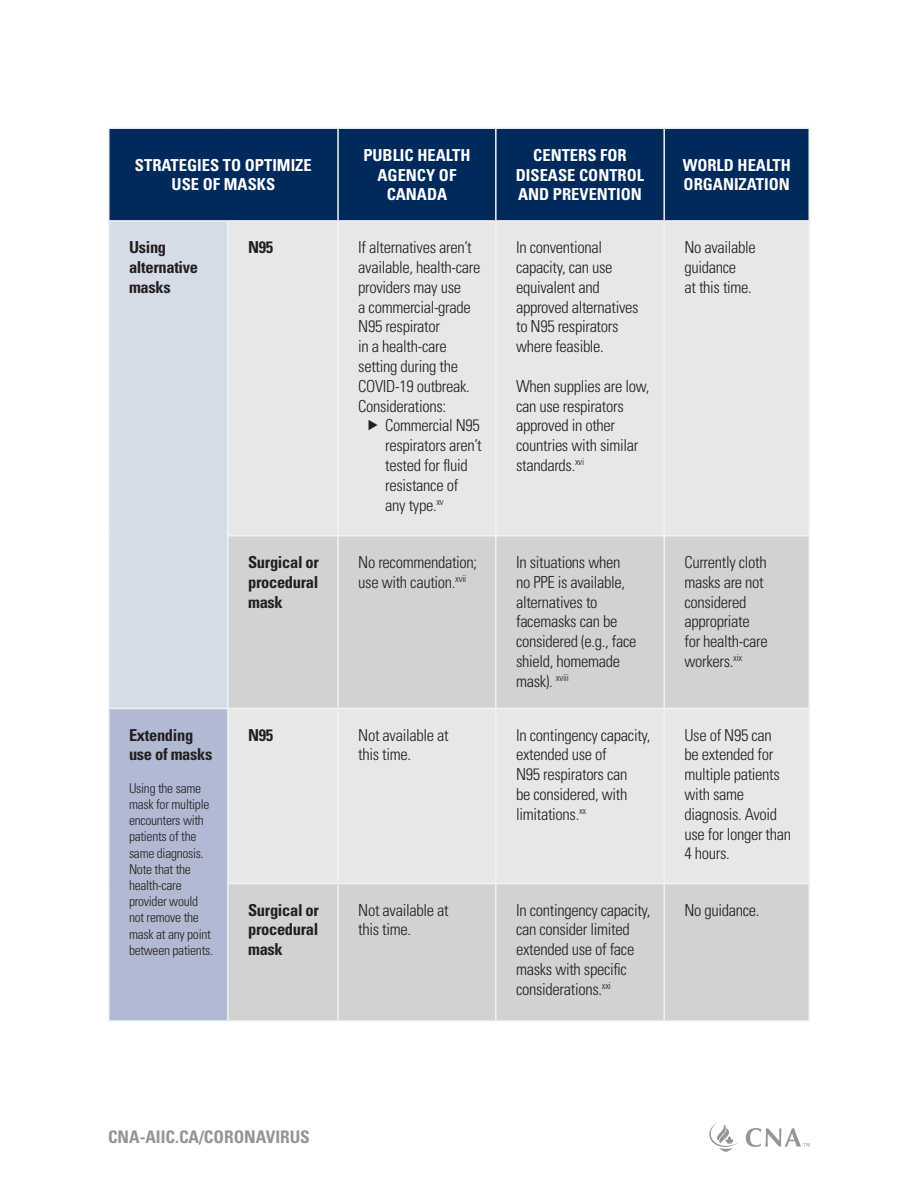
<style>
.page{position:relative;width:918px;height:1188px;background:#fff}
.page>*{position:absolute;margin:0;border:0;box-sizing:border-box;transform-origin:0 0}
.t1{font:700 condensed 17.25px "Univers LT Std";color:#939598}
.body_table{font:300 condensed 16.5px/19.8px "Univers LT Std";letter-spacing:-.02em;color:#231f20}
.body{font:700 condensed 16.5px/19.8px "Univers LT Std";color:#fff;text-align:center}
.body_table-2{font:700 condensed 16.5px/19.8px "Univers LT Std";letter-spacing:-.02em;color:#231f20}
.body_table-3{font:300 condensed 13.5px/16.2px "Univers LT Std";letter-spacing:-.02em;color:#231f20}
</style>
<div class="page">
<svg style="left:709px;top:1122px;width:30px;height:30px"></svg>
<svg style="left:746px;top:1128px;width:64px;height:19px"></svg>
<div style="left:110px;top:129px;width:698px;height:91px;background:#00295c"></div>
<div style="left:109px;top:221px;width:119px;height:487px;background:#d5dce8"></div>
<div style="left:229px;top:222px;width:579px;height:313px;background:#e6e7e9"></div>
<svg style="left:229px;top:536px;width:579px;height:484px;background:#d8d9db"></svg>
<div style="left:109px;top:708px;width:119px;height:313px;background:#b1bad2"></div>
<hr style="left:108px;top:127px;width:120px;height:2px;background:#f2f3f4">
<hr style="left:108px;top:129px;width:2px;height:91px;background:#f2f3f4">
<hr style="left:228px;top:127px;width:110px;height:2px;background:#f2f3f4">
<hr style="left:338px;top:127px;width:158px;height:2px;background:#f2f3f4">
<hr style="left:337px;top:129px;width:2px;height:91px;background:#f2f3f4">
<hr style="left:496px;top:127px;width:168px;height:2px;background:#f2f3f4">
<hr style="left:495px;top:129px;width:2px;height:91px;background:#f2f3f4">
<hr style="left:664px;top:127px;width:146px;height:2px;background:#f2f3f4">
<hr style="left:663px;top:129px;width:2px;height:91px;background:#f2f3f4">
<hr style="left:808px;top:129px;width:2px;height:91px;background:#f2f3f4">
<hr style="left:108px;top:220px;width:120px;height:2px;background:#f2f3f4">
<hr style="left:108px;top:222px;width:2px;height:314px;background:#f2f3f4">
<hr style="left:228px;top:220px;width:110px;height:2px;background:#f2f3f4">
<hr style="left:227px;top:222px;width:2px;height:313px;background:#f2f3f4">
<hr style="left:338px;top:220px;width:158px;height:2px;background:#f2f3f4">
<hr style="left:337px;top:222px;width:2px;height:313px;background:#f2f3f4">
<hr style="left:496px;top:220px;width:168px;height:2px;background:#f2f3f4">
<hr style="left:495px;top:222px;width:2px;height:313px;background:#f2f3f4">
<hr style="left:664px;top:220px;width:146px;height:2px;background:#f2f3f4">
<hr style="left:663px;top:222px;width:2px;height:313px;background:#f2f3f4">
<hr style="left:808px;top:222px;width:2px;height:313px;background:#f2f3f4">
<hr style="left:108px;top:536px;width:2px;height:172px;background:#f2f3f4">
<hr style="left:227px;top:535px;width:111px;height:1px;background:#f2f3f4">
<hr style="left:227px;top:536px;width:2px;height:172px;background:#f2f3f4">
<hr style="left:338px;top:535px;width:158px;height:1px;background:#f2f3f4">
<hr style="left:337px;top:536px;width:2px;height:172px;background:#f2f3f4">
<hr style="left:496px;top:535px;width:168px;height:1px;background:#f2f3f4">
<hr style="left:495px;top:536px;width:2px;height:172px;background:#f2f3f4">
<hr style="left:664px;top:535px;width:146px;height:1px;background:#f2f3f4">
<hr style="left:663px;top:536px;width:2px;height:172px;background:#f2f3f4">
<hr style="left:808px;top:536px;width:2px;height:172px;background:#f2f3f4">
<hr style="left:108px;top:708px;width:120px;height:1px;background:#f2f3f4">
<hr style="left:108px;top:709px;width:2px;height:174px;background:#f2f3f4">
<hr style="left:228px;top:708px;width:110px;height:1px;background:#f2f3f4">
<hr style="left:227px;top:709px;width:2px;height:174px;background:#f2f3f4">
<hr style="left:338px;top:708px;width:158px;height:1px;background:#f2f3f4">
<hr style="left:337px;top:709px;width:2px;height:174px;background:#f2f3f4">
<hr style="left:496px;top:708px;width:168px;height:1px;background:#f2f3f4">
<hr style="left:495px;top:709px;width:2px;height:174px;background:#f2f3f4">
<hr style="left:664px;top:708px;width:146px;height:1px;background:#f2f3f4">
<hr style="left:663px;top:709px;width:2px;height:174px;background:#f2f3f4">
<hr style="left:808px;top:709px;width:2px;height:174px;background:#f2f3f4">
<hr style="left:108px;top:883px;width:2px;height:137px;background:#f2f3f4">
<hr style="left:227px;top:883px;width:111px;height:1px;background:#f2f3f4">
<hr style="left:227px;top:884px;width:2px;height:136px;background:#f2f3f4">
<hr style="left:338px;top:883px;width:158px;height:1px;background:#f2f3f4">
<hr style="left:337px;top:884px;width:2px;height:136px;background:#f2f3f4">
<hr style="left:496px;top:883px;width:168px;height:1px;background:#f2f3f4">
<hr style="left:495px;top:884px;width:2px;height:136px;background:#f2f3f4">
<hr style="left:664px;top:883px;width:146px;height:1px;background:#f2f3f4">
<hr style="left:663px;top:884px;width:2px;height:136px;background:#f2f3f4">
<hr style="left:808px;top:884px;width:2px;height:136px;background:#f2f3f4">
<hr style="left:108px;top:1020px;width:120px;height:2px;background:#f2f3f4">
<hr style="left:228px;top:1020px;width:110px;height:2px;background:#f2f3f4">
<hr style="left:338px;top:1020px;width:158px;height:2px;background:#f2f3f4">
<hr style="left:496px;top:1020px;width:168px;height:2px;background:#f2f3f4">
<hr style="left:664px;top:1020px;width:146px;height:2px;background:#f2f3f4">
<svg style="left:369px;top:420px;width:9px;height:11px"></svg>
<p class="body" style="left:135px;top:155px;width:178px">STRATEGIES TO OPTIMIZE<br>USE OF MASKS</p>
<p class="body" style="left:363px;top:145px;width:109px">PUBLIC HEALTH<br>AGENCY OF<br>CANADA</p>
<p class="body" style="left:516px;top:145px;width:130px">CENTERS FOR<br>DISEASE CONTROL<br>AND PREVENTION</p>
<p class="body" style="left:683px;top:155px;width:110px;text-align:left">WORLD HEALTH<br>ORGANIZATION</p>
<p class="body_table-2" style="left:129px;top:237px;width:71px">Using alternative masks</p>
<p class="body_table-2" style="left:248px;top:237px;width:26px">N95</p>
<p class="body_table" style="left:358px;top:237px;width:124px">If alternatives aren’t available, health-care providers may use<br>a commercial-grade<br>N95 respirator<br>in a health-care setting during the<br>COVID-19 outbreak.<br>Considerations:</p>
<p class="body_table" style="left:385px;top:416px;width:98px">Commercial N95 respirators aren’t tested for fluid resistance of any type.<sup>xv</sup></p>
<p class="body_table" style="left:516px;top:237px;width:124px">In conventional capacity, can use equivalent and approved alternatives to N95 respirators where feasible.</p>
<p class="body_table" style="left:516px;top:376px;width:135px">When supplies are low, can use respirators approved in other countries with similar standards.<sup>xvi</sup></p>
<p class="body_table" style="left:684px;top:237px;width:73px">No available guidance<br>at this time.</p>
<p class="body_table-2" style="left:129px;top:725px;width:85px">Extending use of masks</p>
<p class="body_table-3" style="left:129px;top:780px;width:86px">Using the same mask for multiple encounters with patients of the same diagnosis.<br>Note that the health-care provider would not remove the mask at any point between patients.</p>
<p class="body_table-2" style="left:248px;top:552px;width:72px;text-align:justify">Surgical or procedural mask</p>
<p class="body_table" style="left:358px;top:552px;width:120px">No recommendation; use with caution.<sup>xvii</sup></p>
<p class="body_table" style="left:516px;top:552px;width:122px">In situations when no PPE is available, alternatives to facemasks can be considered (e.g., face shield, homemade mask). <sup>xviii</sup></p>
<p class="body_table" style="left:684px;top:552px;width:85px">Currently cloth masks are not considered appropriate for health-care workers.<sup>xix</sup></p>
<p class="body_table-2" style="left:248px;top:725px;width:26px">N95</p>
<p class="body_table" style="left:358px;top:725px;width:92px">Not available at this time.</p>
<p class="body_table" style="left:516px;top:725px;width:136px">In contingency capacity, extended use of<br>N95 respirators can<br>be considered, with limitations.<sup>xx</sup></p>
<p class="body_table" style="left:684px;top:725px;width:108px">Use of N95 can<br>be extended for multiple patients with same diagnosis. Avoid use for longer than<br>4 hours.</p>
<p class="body_table-2" style="left:248px;top:900px;width:72px;text-align:justify">Surgical or procedural mask</p>
<p class="body_table" style="left:358px;top:900px;width:92px">Not available at this time.</p>
<p class="body_table" style="left:516px;top:900px;width:136px">In contingency capacity, can consider limited extended use of face masks with specific considerations.<sup>xxi</sup></p>
<p class="body_table" style="left:684px;top:900px;width:77px">No guidance.</p>
<p class="t1" style="left:108px;top:1126px;width:203px">CNA-AIIC.CA/CORONAVIRUS</p>
</div>
